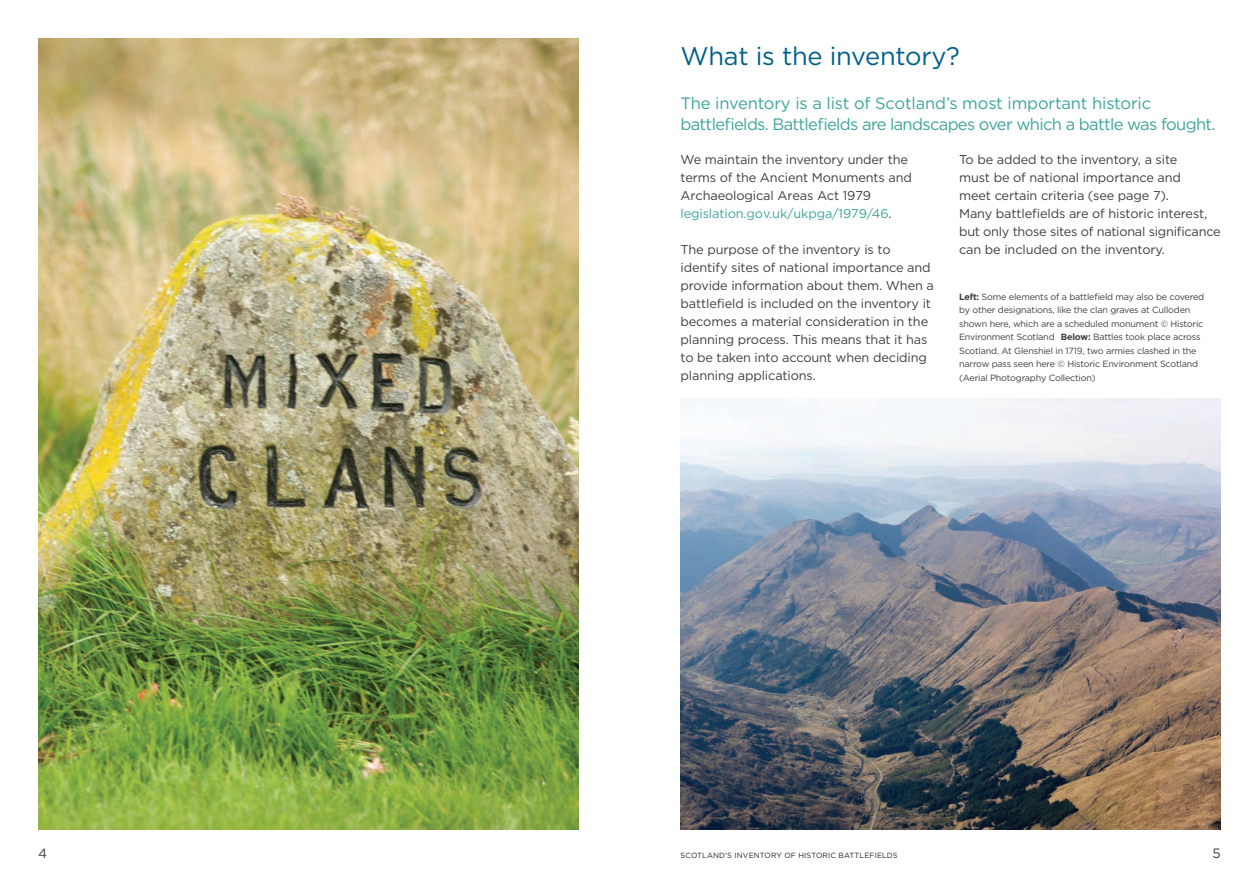
<style>
.page{position:relative;width:1259px;height:893px;background:#fff}
.page>*{position:absolute;margin:0;border:0;box-sizing:border-box;transform-origin:0 0}
.t1{font:25.5px "Gotham HTF";letter-spacing:-.01em;color:#01608c}
.t2{font:16.5px/21px "Gotham HTF";letter-spacing:-.04em;color:#3da59a}
.t3{font:13.5px "Gotham HTF";color:#3e3e3f}
.t4{font:12.75px/18px "Gotham HTF";letter-spacing:-.01em;color:#3e3e3f}
.t5{font:9px/13.5px "Gotham HTF";letter-spacing:-.02em;color:#3e3e3f}
.t6{font:7.5px "Gotham HTF";letter-spacing:.02em;color:#231f20}
.s1{color:#3da59a}
.s2{font-weight:700}
</style>
<div class="page">
<img style="left:38px;top:38px;width:540px;height:791px">
<img style="left:680px;top:398px;width:540px;height:431px">
<h1 class="t1" style="left:680px;top:42px;width:281px">What is the inventory?</h1>
<p class="t2" style="left:680px;top:92px;width:536px">The inventory is a list of Scotland’s most important historic battlefields. Battlefields are landscapes over which a battle was fought.</p>
<p class="t4" style="left:680px;top:151px;width:233px">We maintain the inventory under the terms of the Ancient Monuments and Archaeological Areas Act 1979 <span class="s1">legislation.gov.uk/ukpga/1979/46</span>.</p>
<p class="t4" style="left:680px;top:241px;width:255px">The purpose of the inventory is to identify sites of national importance and provide information about them. When a battlefield is included on the inventory it becomes a material consideration in the planning process. This means that it has to be taken into account when deciding planning applications.</p>
<p class="t4" style="left:959px;top:151px;width:263px">To be added to the inventory, a site<br>must be of national importance and<br>meet certain criteria (see page 7).<br>Many battlefields are of historic interest, but only those sites of national significance can be included on the inventory.</p>
<p class="t5" style="left:959px;top:290px;width:246px"><span class="s2">Left:</span> Some elements of a battlefield may also be covered by other designations, like the clan graves at Culloden shown here, which are a scheduled monument © Historic Environment Scotland <span class="s2">Below:</span> Battles took place across Scotland. At Glenshiel in 1719, two armies clashed in the narrow pass seen here © Historic Environment Scotland (Aerial Photography Collection)</p>
<p class="t3" style="left:38px;top:846px;width:11px">4</p>
<p class="t6" style="left:680px;top:851px;width:219px">SCOTLAND’S INVENTORY OF HISTORIC BATTLEFIELDS</p>
<p class="t3" style="left:1212px;top:846px;width:10px">5</p>
</div>
